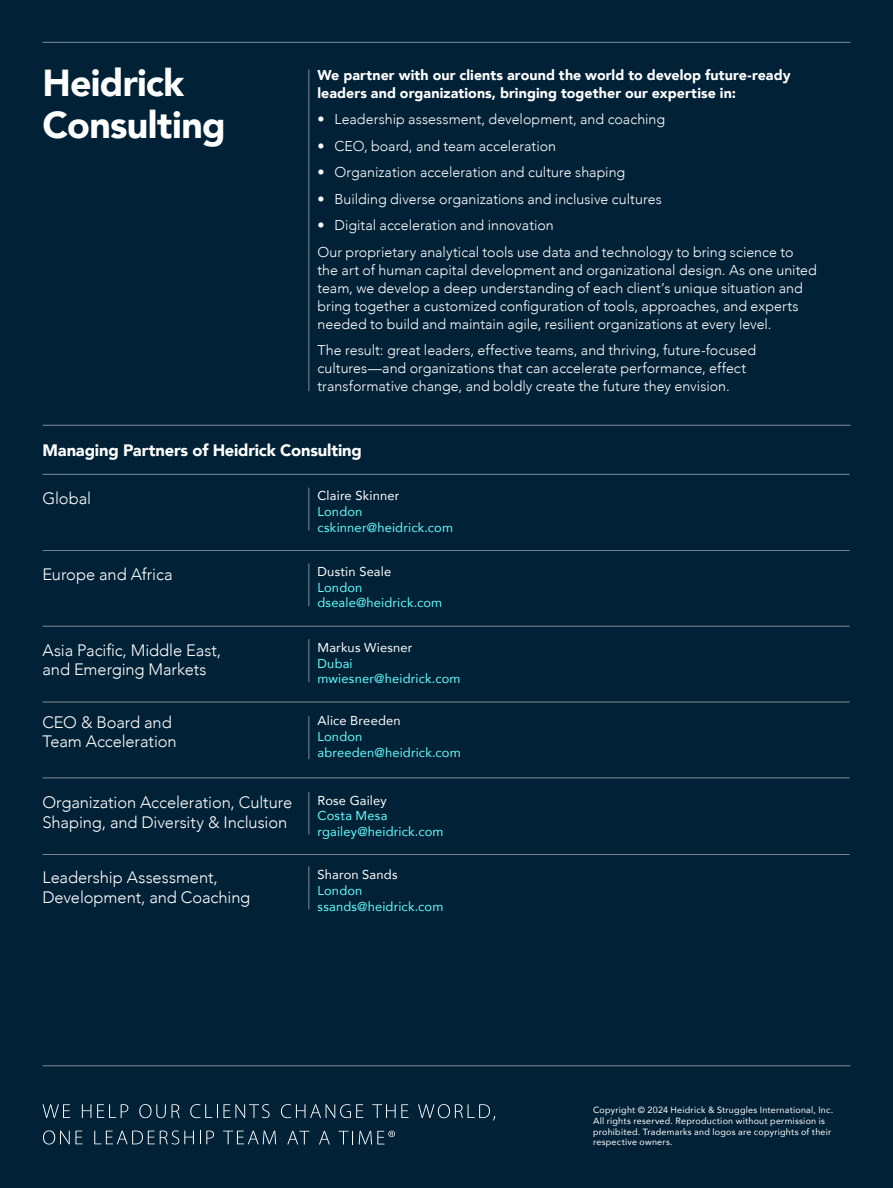
<style>
.page{position:relative;width:893px;height:1188px;background:#002136}
.page>*{position:absolute;margin:0;border:0;box-sizing:border-box;transform-origin:0 0}
.t1{font:900 37.5px/42px "Avenir";letter-spacing:-.02em;color:#fff}
.t2{font:300 16.5px/19.5px "Avenir";letter-spacing:-.005em;color:#fff}
.t3{font:900 16.5px "Avenir";letter-spacing:-.01em;color:#fff}
.t4{font:300 14.25px/18px "Avenir";color:#fff}
.t5{font:900 14.25px/18px "Avenir";letter-spacing:.005em;color:#fff}
.t6{font:12.9px/15.6px "Avenir";letter-spacing:.015em;color:#66fcfc}
.t7{font:12.9px "Avenir";letter-spacing:.015em;color:#fff}
.t8{font:9px/10.8px "Avenir";letter-spacing:.025em;color:#fff}
</style>
<div class="page">
<hr style="left:309px;top:69px;width:1px;height:322px;background:#fff">
<hr style="left:43px;top:42px;width:807px;height:1px;background:#fff">
<hr style="left:309px;top:716px;width:1px;height:43px;background:#fff">
<hr style="left:43px;top:702px;width:807px;height:1px;background:#fff">
<hr style="left:309px;top:563px;width:1px;height:43px;background:#fff">
<hr style="left:309px;top:488px;width:1px;height:42px;background:#fff">
<hr style="left:43px;top:474px;width:807px;height:1px;background:#fff">
<hr style="left:309px;top:639px;width:1px;height:43px;background:#fff">
<hr style="left:43px;top:626px;width:807px;height:1px;background:#fff">
<hr style="left:43px;top:550px;width:807px;height:1px;background:#fff">
<hr style="left:309px;top:792px;width:1px;height:43px;background:#fff">
<hr style="left:43px;top:778px;width:807px;height:1px;background:#fff">
<hr style="left:309px;top:867px;width:1px;height:42px;background:#fff">
<hr style="left:43px;top:854px;width:807px;height:1px;background:#fff">
<svg style="left:43px;top:1104px;width:27px;height:14px"></svg>
<svg style="left:82px;top:1104px;width:9px;height:14px"></svg>
<svg style="left:97px;top:1104px;width:31px;height:14px"></svg>
<svg style="left:139px;top:1104px;width:27px;height:14px"></svg>
<svg style="left:172px;top:1104px;width:8px;height:14px"></svg>
<svg style="left:190px;top:1104px;width:80px;height:14px"></svg>
<svg style="left:281px;top:1104px;width:82px;height:14px"></svg>
<svg style="left:372px;top:1104px;width:36px;height:14px"></svg>
<svg style="left:418px;top:1104px;width:77px;height:17px"></svg>
<svg style="left:43px;top:1130px;width:40px;height:15px"></svg>
<svg style="left:94px;top:1130px;width:100px;height:15px"></svg>
<svg style="left:200px;top:1131px;width:14px;height:13px"></svg>
<svg style="left:223px;top:1131px;width:53px;height:13px"></svg>
<svg style="left:287px;top:1131px;width:22px;height:13px"></svg>
<svg style="left:319px;top:1131px;width:11px;height:13px"></svg>
<svg style="left:338px;top:1131px;width:15px;height:13px"></svg>
<svg style="left:359px;top:1131px;width:36px;height:13px"></svg>
<hr style="left:43px;top:1066px;width:807px;height:1px;background:#fff">
<hr style="left:43px;top:425px;width:807px;height:1px;background:#fff">
<h1 class="t1" style="left:43px;top:61px;width:185px">Heidrick<br>Consulting</h1>
<p class="t5" style="left:317px;top:65px;width:475px">We partner with our clients around the world to develop future-ready leaders and organizations, bringing together our expertise in:</p>
<p class="t4" style="left:317px;top:110px;width:349px">• Leadership assessment, development, and coaching</p>
<p class="t4" style="left:317px;top:137px;width:240px">• CEO, board, and team acceleration</p>
<p class="t4" style="left:317px;top:163px;width:309px">• Organization acceleration and culture shaping</p>
<p class="t4" style="left:317px;top:190px;width:346px">• Building diverse organizations and inclusive cultures</p>
<p class="t4" style="left:317px;top:212px;width:477px;line-height:26.5px">• Digital acceleration and innovation<br>Our proprietary analytical tools use data and technology to bring science to</p>
<p class="t4" style="left:317px;top:261px;width:501px">the art of human capital development and organizational design. As one united team, we develop a deep understanding of each client’s unique situation and bring together a customized configuration of tools, approaches, and experts needed to build and maintain agile, resilient organizations at every level.</p>
<p class="t4" style="left:317px;top:341px;width:440px">The result: great leaders, effective teams, and thriving, future-focused cultures—and organizations that can accelerate performance, effect transformative change, and boldly create the future they envision.</p>
<p class="t3" style="left:43px;top:436px;width:321px">Managing Partners of Heidrick Consulting</p>
<p class="t2" style="left:43px;top:489px;width:50px">Global</p>
<p class="t7" style="left:317px;top:486px;width:83px">Claire Skinner</p>
<p class="t6" style="left:317px;top:503px;width:137px">London cskinner@heidrick.com</p>
<p class="t2" style="left:43px;top:564px;width:132px">Europe and Africa</p>
<p class="t7" style="left:317px;top:561px;width:75px">Dustin Seale</p>
<p class="t6" style="left:317px;top:579px;width:126px">London dseale@heidrick.com</p>
<p class="t2" style="left:43px;top:640px;width:180px">Asia Pacific, Middle East, and Emerging Markets</p>
<p class="t7" style="left:317px;top:637px;width:97px">Markus Wiesner</p>
<p class="t6" style="left:317px;top:655px;width:145px">Dubai mwiesner@heidrick.com</p>
<p class="t2" style="left:43px;top:713px;width:136px">CEO &amp; Board and<br>Team Acceleration</p>
<p class="t7" style="left:317px;top:711px;width:85px">Alice Breeden</p>
<p class="t6" style="left:317px;top:728px;width:145px">London abreeden@heidrick.com</p>
<p class="t2" style="left:43px;top:793px;width:251px">Organization Acceleration, Culture<br>Shaping, and Diversity &amp; Inclusion</p>
<p class="t2" style="left:43px;top:868px;width:209px">Leadership Assessment,<br>Development, and Coaching</p>
<p class="t7" style="left:317px;top:790px;width:71px">Rose Gailey</p>
<p class="t6" style="left:317px;top:808px;width:128px">Costa Mesa rgailey@heidrick.com</p>
<p class="t7" style="left:317px;top:865px;width:82px">Sharon Sands</p>
<p class="t6" style="left:317px;top:882px;width:127px">London ssands@heidrick.com</p>
<p class="t8" style="left:593px;top:1104px;width:242px">Copyright © 2024 Heidrick &amp; Struggles International, Inc.<br>All rights reserved. Reproduction without permission is prohibited. Trademarks and logos are copyrights of their respective owners.</p>
</div>
